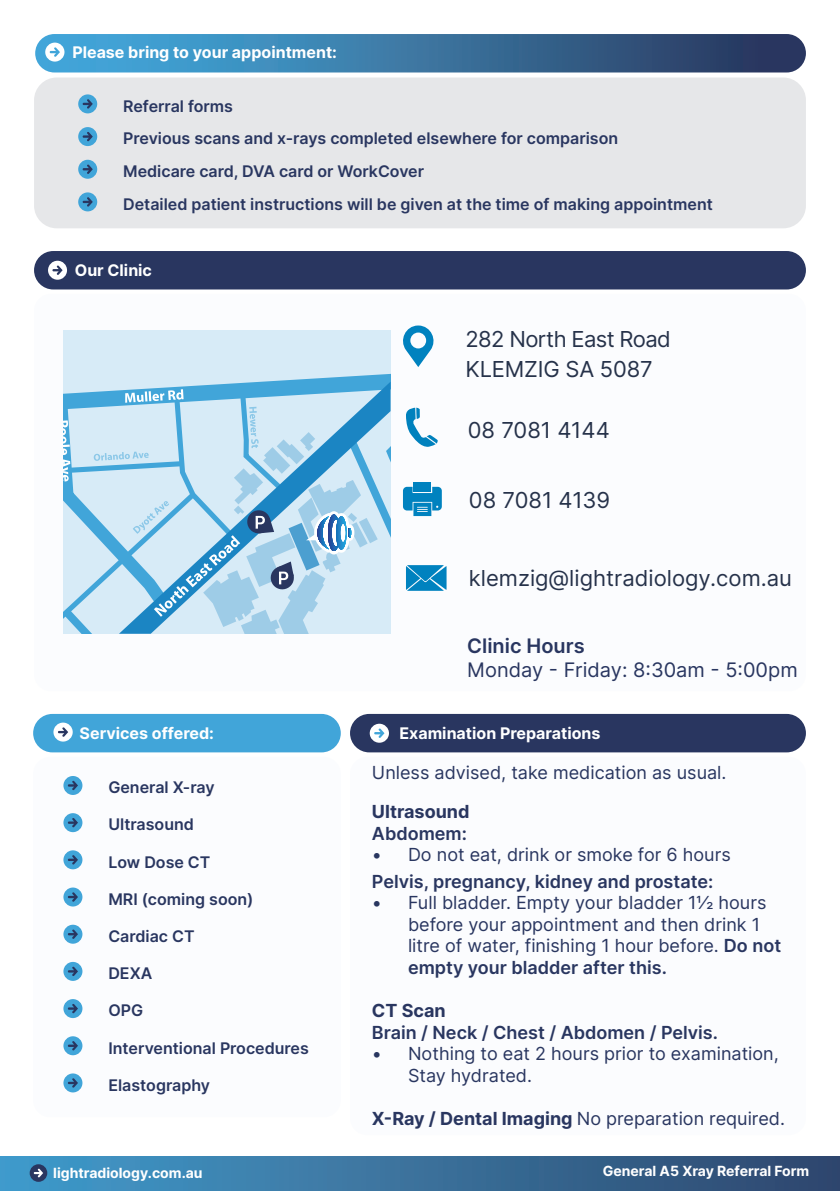
<style>
.page{position:relative;width:840px;height:1191px;background:#fff}
.page>*{position:absolute;margin:0;border:0;box-sizing:border-box;transform-origin:0 0}
.t1{font:22px/30px "Inter";color:#26324a}
.t2{font:20px "Inter";color:#293660}
.t3{font:600 20px "Inter";color:#293660}
.t4{font:18px/21.6px "Inter";color:#293660}
.t5{font:600 18px "Inter";color:#293660}
.t6{font:700 18px "Inter";color:#293660}
.t7{font:600 16px/32.6px "Inter";color:#293660}
.t8{font:700 16px "Inter";color:#fff}
.t9{font:700 14px "Inter";color:#fff}
.s1{font-weight:600}
.s2{font-weight:700}
</style>
<div class="page">
<div style="left:0;top:1157px;width:839px;height:34px;background:linear-gradient(to right,#429bcb,#2f466d)"></div>
<div style="left:30px;top:1164px;width:17px;height:17px;background:#293660;border-radius:50%"></div>
<svg style="left:34px;top:1168px;width:9px;height:9px"></svg>
<div style="left:34px;top:77px;width:771px;height:151px;background:#e6e7e9;border-radius:23px"></div>
<div style="left:78px;top:94px;width:19px;height:19px;background:#41a5d9;border-radius:50%"></div>
<svg style="left:83px;top:99px;width:10px;height:10px"></svg>
<div style="left:78px;top:127px;width:19px;height:19px;background:#41a5d9;border-radius:50%"></div>
<svg style="left:83px;top:132px;width:10px;height:9px"></svg>
<div style="left:78px;top:160px;width:19px;height:19px;background:#41a5d9;border-radius:50%"></div>
<svg style="left:83px;top:165px;width:10px;height:9px"></svg>
<div style="left:78px;top:192px;width:19px;height:19px;background:#41a5d9;border-radius:50%"></div>
<svg style="left:83px;top:197px;width:10px;height:10px"></svg>
<div style="left:35px;top:34px;width:770px;height:38px;background:linear-gradient(to right,#46b1e4,#2a355b);border-radius:19px"></div>
<svg style="left:45px;top:43px;width:19px;height:19px"></svg>
<svg style="left:50px;top:47px;width:13px;height:10px"></svg>
<div style="left:33px;top:757px;width:307px;height:360px;background:#fbfcfe;border-radius:17px"></div>
<div style="left:63px;top:776px;width:19px;height:19px;background:#41a5d9;border-radius:50%"></div>
<svg style="left:68px;top:781px;width:10px;height:9px"></svg>
<div style="left:63px;top:813px;width:19px;height:19px;background:#41a5d9;border-radius:50%"></div>
<svg style="left:68px;top:818px;width:10px;height:9px"></svg>
<div style="left:63px;top:850px;width:19px;height:19px;background:#41a5d9;border-radius:50%"></div>
<svg style="left:68px;top:855px;width:10px;height:9px"></svg>
<div style="left:63px;top:887px;width:19px;height:19px;background:#41a5d9;border-radius:50%"></div>
<svg style="left:68px;top:892px;width:10px;height:9px"></svg>
<div style="left:63px;top:924px;width:19px;height:19px;background:#41a5d9;border-radius:50%"></div>
<svg style="left:68px;top:929px;width:10px;height:10px"></svg>
<div style="left:63px;top:962px;width:19px;height:19px;background:#41a5d9;border-radius:50%"></div>
<svg style="left:68px;top:966px;width:10px;height:10px"></svg>
<div style="left:63px;top:999px;width:19px;height:19px;background:#41a5d9;border-radius:50%"></div>
<svg style="left:68px;top:1004px;width:10px;height:9px"></svg>
<div style="left:63px;top:1036px;width:19px;height:19px;background:#41a5d9;border-radius:50%"></div>
<svg style="left:68px;top:1041px;width:10px;height:9px"></svg>
<div style="left:63px;top:1073px;width:19px;height:19px;background:#41a5d9;border-radius:50%"></div>
<svg style="left:68px;top:1078px;width:10px;height:9px"></svg>
<div style="left:33px;top:714px;width:307px;height:38px;background:#41a5d9;border-radius:19px"></div>
<svg style="left:53px;top:722px;width:20px;height:19px"></svg>
<svg style="left:58px;top:727px;width:10px;height:9px"></svg>
<div style="left:350px;top:757px;width:455px;height:378px;background:#fbfcfe;border-radius:17px"></div>
<div style="left:350px;top:714px;width:455px;height:38px;background:#293660;border-radius:19px"></div>
<svg style="left:369px;top:723px;width:20px;height:19px"></svg>
<svg style="left:374px;top:728px;width:10px;height:10px"></svg>
<div style="left:34px;top:294px;width:771px;height:397px;background:#fbfcfe;border-radius:17px"></div>
<div style="left:34px;top:251px;width:771px;height:38px;background:#293660;border-radius:19px"></div>
<div style="left:48px;top:261px;width:19px;height:19px;background:#fff;border-radius:50%"></div>
<svg style="left:52px;top:265px;width:11px;height:10px"></svg>
<svg style="left:406px;top:407px;width:31px;height:40px"></svg>
<svg style="left:406px;top:565px;width:40px;height:26px"></svg>
<svg style="left:403px;top:325px;width:31px;height:42px"></svg>
<div style="left:413px;top:482px;width:18px;height:10px;background:#0082bf"></div>
<svg style="left:403px;top:487px;width:38px;height:29px"></svg>
<div style="left:63px;top:331px;width:327px;height:303px;background:#d7ebf7"></div>
<svg style="left:63px;top:374px;width:327px;height:260px"></svg>
<hr style="left:328px;top:514px;width:1px;height:37px;background:#2a3f90">
<hr style="left:329px;top:514px;width:1px;height:37px;background:#254595">
<hr style="left:330px;top:514px;width:1px;height:37px;background:#204a9c">
<hr style="left:331px;top:514px;width:1px;height:37px;background:#2251a0">
<hr style="left:332px;top:514px;width:1px;height:37px;background:#2058a6">
<hr style="left:333px;top:514px;width:1px;height:37px;background:#265eab">
<hr style="left:334px;top:514px;width:1px;height:37px;background:#2166b1">
<hr style="left:335px;top:514px;width:1px;height:37px;background:#1a6bb5">
<hr style="left:336px;top:514px;width:1px;height:37px;background:#1471b9">
<hr style="left:337px;top:514px;width:1px;height:37px;background:#1276bd">
<hr style="left:338px;top:514px;width:1px;height:37px;background:#207dc2">
<hr style="left:339px;top:514px;width:1px;height:37px;background:#2183c6">
<hr style="left:340px;top:514px;width:1px;height:37px;background:#2589ca">
<hr style="left:341px;top:514px;width:1px;height:37px;background:#228fce">
<hr style="left:342px;top:514px;width:1px;height:37px;background:#2195d2">
<hr style="left:343px;top:514px;width:1px;height:37px;background:#209ad6">
<hr style="left:344px;top:514px;width:1px;height:37px;background:#20a0da">
<hr style="left:345px;top:514px;width:1px;height:37px;background:#28a7df">
<hr style="left:346px;top:514px;width:1px;height:37px;background:#2baae1">
<p class="t8" style="left:75px;top:41px;width:88px">Our Clinics</p>
<p class="t8" style="left:72px;top:41px;width:266px">Please bring to your appointment:</p>
<p class="t7" style="left:123px;top:89px;width:591px">Referral forms<br>Previous scans and x-rays completed elsewhere for comparison<br>Medicare card, DVA card or WorkCover<br>Detailed patient instructions will be given at the time of making appointment</p>
<p class="t8" style="left:75px;top:258px;width:79px">Our Clinic</p>
<p class="t8" style="left:80px;top:722px;width:136px">Services offered:</p>
<p class="t7" style="left:108px;top:770px;width:108px">General X-ray</p>
<p class="t7" style="left:108px;top:808px;width:87px">Ultrasound</p>
<p class="t7" style="left:108px;top:845px;width:103px">Low Dose CT</p>
<p class="t7" style="left:108px;top:882px;width:146px">MRI (coming soon)</p>
<p class="t7" style="left:108px;top:919px;width:88px">Cardiac CT</p>
<p class="t7" style="left:108px;top:956px;width:45px">DEXA</p>
<p class="t7" style="left:108px;top:993px;width:36px">OPG</p>
<p class="t7" style="left:108px;top:1031px;width:202px">Interventional Procedures</p>
<p class="t7" style="left:108px;top:1068px;width:103px">Elastography</p>
<p class="t1" style="left:465px;top:323px;width:206px">282 North East Road<br>KLEMZIG SA 5087</p>
<p class="t1" style="left:467px;top:414px;width:143px">08 7081 4144</p>
<p class="t1" style="left:468px;top:484px;width:143px">08 7081 4139</p>
<p class="t1" style="left:468px;top:563px;width:324px">klemzig@lightradiology.com.au</p>
<p class="t3" style="left:467px;top:631px;width:119px">Clinic Hours</p>
<p class="t2" style="left:467px;top:655px;width:332px">Monday - Friday: 8:30am - 5:00pm</p>
<p class="t8" style="left:399px;top:721px;width:202px">Examination Preparations</p>
<p class="t4" style="left:372px;top:761px;width:356px">Unless advised, take medication as usual.</p>
<p class="t6" style="left:372px;top:798px;width:99px">Ultrasound</p>
<p class="t5" style="left:372px;top:820px;width:96px">Abdomem:</p>
<p class="t4" style="left:372px;top:843px;width:360px">• Do not eat, drink or smoke for 6 hours</p>
<p class="t5" style="left:372px;top:868px;width:343px">Pelvis, pregnancy, kidney and prostate:</p>
<p class="t4" style="left:408px;top:891px;width:374px;text-indent:-36px">• Full bladder. Empty your bladder 11/2 hours before your appointment and then drink 1 litre of water, finishing 1 hour before. <span class="s1">Do not empty your bladder after this.</span></p>
<p class="t6" style="left:372px;top:997px;width:75px">CT Scan</p>
<p class="t5" style="left:372px;top:1019px;width:347px">Brain / Neck / Chest / Abdomen / Pelvis.</p>
<p class="t4" style="left:408px;top:1042px;width:372px;text-indent:-36px">• Nothing to eat 2 hours prior to examination,<br>Stay hydrated.</p>
<p class="t4" style="left:372px;top:1107px;width:414px"><span class="s2">X-Ray / Dental Imaging</span> No preparation required.</p>
<p class="t9" style="left:53px;top:1162px;width:151px">lightradiology.com.au</p>
<p class="t9" style="left:602px;top:1160px;width:208px">General A5 Xray Referral Form</p>
</div>
